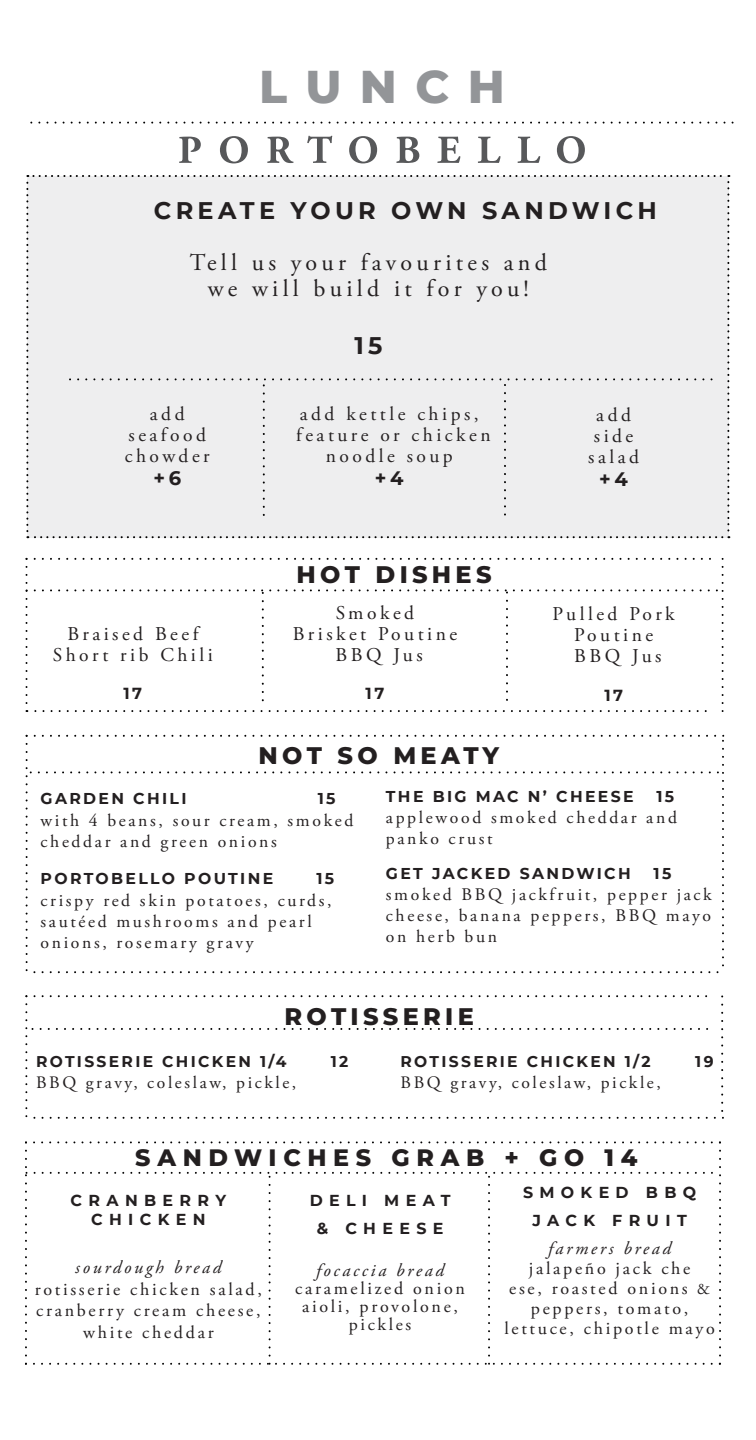
<style>
.page{position:relative;width:756px;height:1440px;background:#fff}
.page>*{position:absolute;margin:0;border:0;box-sizing:border-box;transform-origin:0 0}
.t1{font:800 46px "Montserrat";letter-spacing:.4em;color:#939598}
.t2{font:24px/26px "Adobe Garamond Pro";letter-spacing:.18em;color:#231f20;text-align:center}
.t3{font:800 24px "Montserrat";letter-spacing:.18em;color:#231f20}
.t4{font:700 24px "Montserrat";letter-spacing:.18em;color:#231f20}
.t5{font:800 23.8px "Montserrat";letter-spacing:.28em;color:#231f20}
.t6{font:19.4px/21px "Adobe Garamond Pro";letter-spacing:.18em;color:#231f20;text-align:center}
.t7{font:700 19.4px "Montserrat";color:#231f20}
.t8{font:18px/20px "Adobe Garamond Pro";letter-spacing:.15em;color:#231f20;text-align:center}
.t9{font:italic 18px "Adobe Garamond Pro";letter-spacing:.15em;color:#231f20}
.t10{font:17.8px "Adobe Garamond Pro";letter-spacing:.15em;color:#231f20}
.t11{font:17.6px/21.2px "Adobe Garamond Pro";letter-spacing:.15em;color:#231f20}
.t12{font:17.4px "Adobe Garamond Pro";letter-spacing:.15em;color:#231f20}
.t13{font:700 16px "Montserrat";color:#231f20}
.t14{font:700 15.8px/19px "Montserrat";letter-spacing:.4em;color:#231f20;text-align:center}
.t15{font:700 15.6px "Montserrat";letter-spacing:.15em;color:#231f20}
.s1{font-size:16px}
.s2{font-style:italic}
</style>
<div class="page">
<svg style="left:179px;top:137px;width:22px;height:26px"></svg>
<svg style="left:220px;top:136px;width:28px;height:27px"></svg>
<svg style="left:267px;top:137px;width:27px;height:26px"></svg>
<svg style="left:307px;top:136px;width:25px;height:27px"></svg>
<svg style="left:349px;top:136px;width:28px;height:27px"></svg>
<svg style="left:396px;top:137px;width:23px;height:26px"></svg>
<svg style="left:437px;top:137px;width:23px;height:26px"></svg>
<svg style="left:478px;top:137px;width:23px;height:26px"></svg>
<svg style="left:517px;top:137px;width:23px;height:26px"></svg>
<svg style="left:557px;top:136px;width:28px;height:27px"></svg>
<svg style="left:31px;top:122px;width:702px;height:2px"></svg>
<svg style="left:25px;top:1141px;width:696px;height:224px"></svg>
<svg style="left:26px;top:735px;width:698px;height:238px"></svg>
<svg style="left:25px;top:995px;width:698px;height:124px"></svg>
<div style="left:26px;top:175px;width:703px;height:363px;background:#eeeeef"></div>
<svg style="left:26px;top:558px;width:698px;height:154px"></svg>
<p class="t1" style="left:259px;top:53px;width:247px">LUNCH</p>
<p class="t4" style="left:154px;top:193px;width:505px">CREATE YOUR OWN SANDWICH</p>
<p class="t2" style="left:190px;top:250px;width:359px">Tell us your favourites and we will build it for you!</p>
<p class="t4" style="left:354px;top:328px;width:30px">15</p>
<p class="t6" style="left:125px;top:404px;width:86px">add seafood chowder</p>
<p class="t7" style="left:153px;top:464px;width:29px">+6</p>
<p class="t6" style="left:53px;top:624px;width:161px">Braised Beef<br>Short rib Chili</p>
<p class="t13" style="left:124px;top:682px;width:20px">17</p>
<p class="t6" style="left:296px;top:404px;width:196px">add kettle chips, feature or chicken noodle soup</p>
<p class="t7" style="left:375px;top:464px;width:30px">+4</p>
<p class="t3" style="left:297px;top:557px;width:196px">HOT DISHES</p>
<p class="t6" style="left:293px;top:603px;width:166px">Smoked<br>Brisket Poutine<br>BBQ Jus</p>
<p class="t13" style="left:366px;top:682px;width:20px">17</p>
<p class="t3" style="left:259px;top:738px;width:242px">NOT SO MEATY</p>
<p class="t6" style="left:588px;top:405px;width:52px">add side salad</p>
<p class="t7" style="left:599px;top:465px;width:30px">+4</p>
<p class="t6" style="left:553px;top:604px;width:124px">Pulled Pork<br>Poutine<br>BBQ Jus</p>
<p class="t13" style="left:604px;top:684px;width:20px">17</p>
<p class="t15" style="left:41px;top:788px;width:148px">GARDEN CHILI</p>
<p class="t15" style="left:318px;top:788px;width:19px">15</p>
<p class="t11" style="left:41px;top:810px;width:314px">with 4 beans, sour cream, smoked cheddar and green onions</p>
<p class="t15" style="left:41px;top:868px;width:234px">PORTOBELLO POUTINE</p>
<p class="t15" style="left:316px;top:868px;width:19px">15</p>
<p class="t11" style="left:41px;top:890px;width:293px">crispy red skin potatoes, curds, sautéed mushrooms and pearl onions, rosemary gravy</p>
<p class="t15" style="left:386px;top:785px;width:249px">THE BIG MAC N’ CHEESE</p>
<p class="t15" style="left:656px;top:785px;width:19px">15</p>
<p class="t11" style="left:386px;top:808px;width:293px">applewood smoked cheddar and panko crust</p>
<p class="t15" style="left:386px;top:862px;width:246px">GET JACKED SANDWICH</p>
<p class="t15" style="left:654px;top:862px;width:19px">15</p>
<p class="t11" style="left:386px;top:884px;width:327px;text-align:justify">smoked BBQ jackfruit, pepper jack cheese, banana peppers, BBQ mayo on herb bun</p>
<p class="t3" style="left:285px;top:999px;width:191px">ROTISSERIE</p>
<p class="t15" style="left:36px;top:1050px;width:252px">ROTISSERIE CHICKEN 1/4</p>
<p class="t15" style="left:331px;top:1050px;width:19px">12</p>
<p class="t12" style="left:36px;top:1072px;width:262px">BBQ gravy, coleslaw, pickle,</p>
<p class="t15" style="left:401px;top:1050px;width:252px">ROTISSERIE CHICKEN 1/2</p>
<p class="t15" style="left:695px;top:1050px;width:20px">19</p>
<p class="t12" style="left:401px;top:1072px;width:262px">BBQ gravy, coleslaw, pickle,</p>
<p class="t5" style="left:135px;top:1140px;width:504px">SANDWICHES GRAB + GO 14</p>
<p class="t14" style="left:71px;top:1190px;width:157px">CRANBERRY<br>CHICKEN</p>
<p class="t9" style="left:75px;top:1257px;width:148px">sourdough bread</p>
<p class="t8" style="left:35px;top:1279px;width:229px;line-height:21.6px">rotisserie chicken salad, cranberry cream cheese, white cheddar</p>
<p class="t14" style="left:523px;top:1177px;width:175px;line-height:28px">SMOKED BBQ<br>JACK FRUIT</p>
<p class="t9" style="left:548px;top:1237px;width:124px">farmers bread</p>
<p class="t8" style="left:504px;top:1259px;width:212px">jalapeño jack che<br>ese, roasted onions <span class="s1">&amp; </span>peppers, tomato, lettuce, chipotle mayo</p>
<p class="t14" style="left:310px;top:1190px;width:142px">DELI MEAT</p>
<p class="t14" style="left:317px;top:1218px;width:128px">&amp; CHEESE</p>
<p class="t8" style="left:295px;top:1262px;width:171px;line-height:18px"><span class="s2">focaccia bread </span>caramelized onion aioli, provolone,</p>
<p class="t10" style="left:349px;top:1314px;width:64px">pickles</p>
</div>
